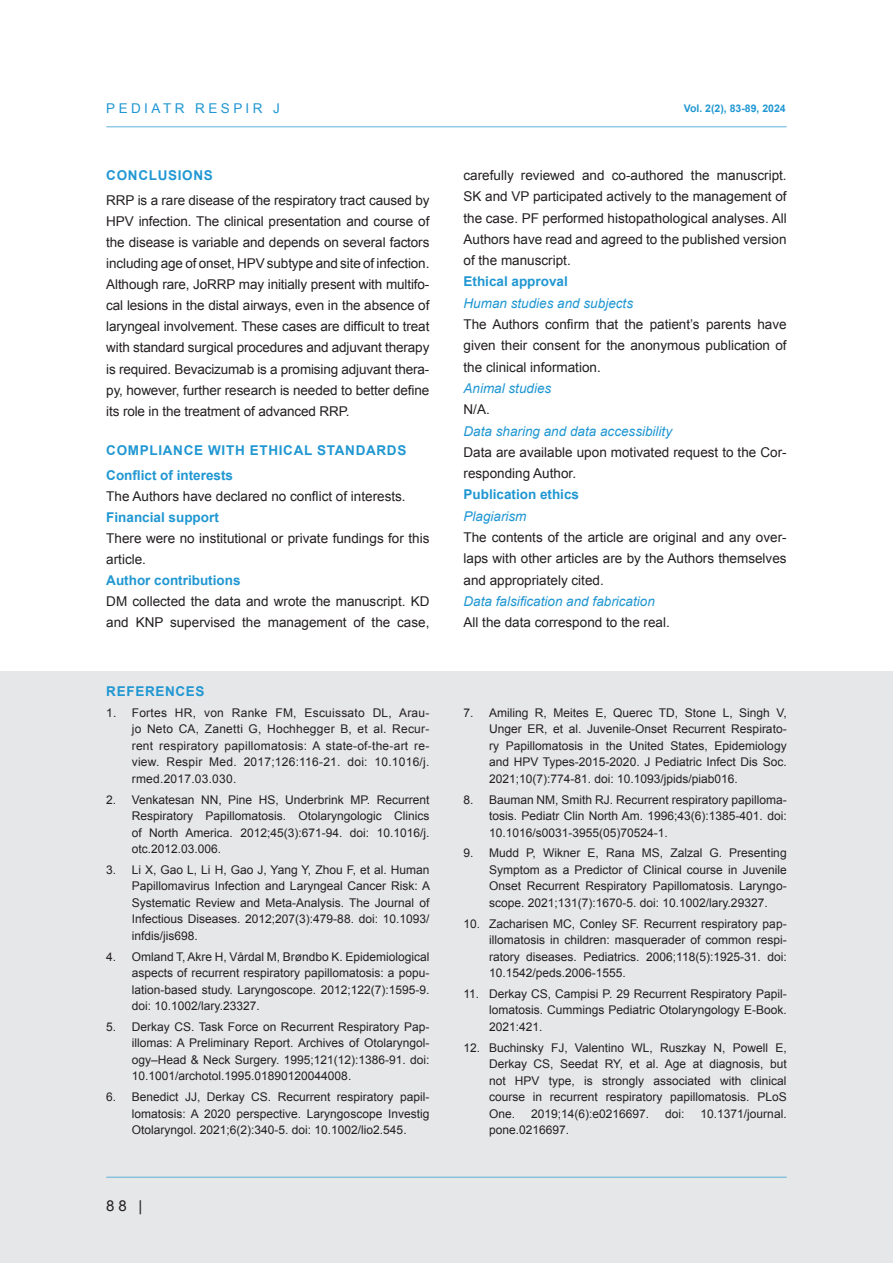
<style>
.page{position:relative;width:893px;height:1263px;background:#fff}
.page>*{position:absolute;margin:0;border:0;box-sizing:border-box;transform-origin:0 0}
.t1{font:15px "Arial";color:#231f20}
.t2{font:13.5px/21px "Arial";color:#231f20;text-align:justify}
.t3{font:italic 13.5px "Arial";color:#2097d2}
.t4{font:700 13.5px/25.3px "Arial";letter-spacing:.05em;color:#2097d2}
.t5{font:700 13.5px "Arial";color:#2097d2}
.t6{font:13.5px "Arial";letter-spacing:.26em;color:#2097d2}
.t7{font:12px/16.5px "Arial";color:#231f20;text-align:justify}
.t8{font:700 10.5px "Arial";color:#2097d2}
</style>
<div class="page">
<div style="left:0;top:672px;width:893px;height:591px;background:#e6e7e9"></div>
<hr style="left:892px;top:0;width:1px;height:1263px;background:#e6e7e9">
<hr style="left:106px;top:1177px;width:681px;height:1px;background:#60afdc">
<hr style="left:106px;top:126px;width:681px;height:1px;background:#60afdc">
<p class="t6" style="left:106px;top:99px;width:175px">PEDIATR RESPIR J</p>
<p class="t8" style="left:684px;top:101px;width:103px">Vol. 2(2), 83-89, 2024</p>
<p class="t4" style="left:106px;top:163px;width:108px">CONCLUSIONS</p>
<p class="t2" style="left:106px;top:190px;width:325px">RRP is a rare disease of the respiratory tract caused by HPV infection. The clinical presentation and course of the disease is variable and depends on several factors including age of onset, HPV subtype and site of infection.<br>Although rare, JoRRP may initially present with multifo&shy;cal lesions in the distal airways, even in the absence of laryngeal involvement. These cases are difficult to treat with standard surgical procedures and adjuvant therapy is required. Βevacizumab is a promising adjuvant thera&shy;py, however, further research is needed to better define its role in the treatment of advanced RRP.</p>
<p class="t4" style="left:106px;top:438px;width:302px">COMPLIANCE WITH ETHICAL STANDARDS<br>Conflict of interests</p>
<p class="t2" style="left:106px;top:486px;width:301px">The Authors have declared no conflict of interests.</p>
<p class="t5" style="left:106px;top:509px;width:114px">Financial support</p>
<p class="t2" style="left:106px;top:528px;width:325px">There were no institutional or private fundings for this article.</p>
<p class="t5" style="left:106px;top:572px;width:136px">Author contributions</p>
<p class="t2" style="left:106px;top:591px;width:325px">DM collected the data and wrote the manuscript. KD and KNP supervised the management of the case,</p>
<p class="t4" style="left:106px;top:679px;width:100px">REFERENCES</p>
<p class="t7" style="left:132px;top:704px;width:299px;text-indent:-26px">1. Fortes HR, von Ranke FM, Escuissato DL, Arau&shy;jo Neto CA, Zanetti G, Hochhegger B, et al. Recur&shy;rent respiratory papillomatosis: A state-of-the-art re&shy;view. Respir Med. 2017;126:116-21. doi: 10.1016/j. rmed.2017.03.030.</p>
<p class="t7" style="left:132px;top:791px;width:299px;text-indent:-26px">2. Venkatesan NN, Pine HS, Underbrink MP. Recurrent Respiratory Papillomatosis. Otolaryngologic Clinics of North America. 2012;45(3):671-94. doi: 10.1016/j. otc.2012.03.006.</p>
<p class="t7" style="left:132px;top:861px;width:300px;text-indent:-26px">3. Li X, Gao L, Li H, Gao J, Yang Y, Zhou F, et al. Human Papillomavirus Infection and Laryngeal Cancer Risk: A Systematic Review and Meta-Analysis. The Journal of Infectious Diseases. 2012;207(3):479-88. doi: 10.1093/ infdis/jis698.</p>
<p class="t7" style="left:132px;top:948px;width:299px;text-indent:-26px">4. Omland T, Akre H, Vårdal M, Brøndbo K. Epidemiological aspects of recurrent respiratory papillomatosis: a popu&shy;lation-based study. Laryngoscope. 2012;122(7):1595-9. doi: 10.1002/lary.23327.</p>
<p class="t7" style="left:132px;top:1018px;width:299px;text-indent:-26px">5. Derkay CS. Task Force on Recurrent Respiratory Pap&shy;illomas: A Preliminary Report. Archives of Otolaryngol&shy;ogy–Head &amp; Neck Surgery. 1995;121(12):1386-91. doi:<br>10.1001/archotol.1995.01890120044008.</p>
<p class="t7" style="left:132px;top:1089px;width:299px;text-indent:-26px">6. Benedict JJ, Derkay CS. Recurrent respiratory papil&shy;lomatosis: A 2020 perspective. Laryngoscope Investig Otolaryngol. 2021;6(2):340-5. doi: 10.1002/lio2.545.</p>
<p class="t1" style="left:106px;top:1196px;width:38px">8 8 |</p>
<p class="t2" style="left:463px;top:165px;width:325px">carefully reviewed and co-authored the manuscript.<br>SK and VP participated actively to the management of the case. PF performed histopathological analyses. All Authors have read and agreed to the published version of the manuscript.</p>
<p class="t5" style="left:463px;top:273px;width:106px">Ethical approval</p>
<p class="t3" style="left:463px;top:294px;width:171px">Human studies and subjects</p>
<p class="t2" style="left:463px;top:314px;width:325px">The Authors confirm that the patient’s parents have given their consent for the anonymous publication of the clinical information.</p>
<p class="t3" style="left:463px;top:379px;width:89px">Animal studies</p>
<p class="t2" style="left:463px;top:399px;width:28px">N/A.</p>
<p class="t3" style="left:463px;top:422px;width:210px">Data sharing and data accessibility</p>
<p class="t2" style="left:463px;top:442px;width:325px">Data are available upon motivated request to the Cor&shy;responding Author.</p>
<p class="t5" style="left:463px;top:486px;width:117px">Publication ethics</p>
<p class="t3" style="left:463px;top:507px;width:65px">Plagiarism</p>
<p class="t2" style="left:463px;top:527px;width:325px">The contents of the article are original and any over&shy;laps with other articles are by the Authors themselves and appropriately cited.</p>
<p class="t3" style="left:463px;top:592px;width:193px">Data falsification and fabrication</p>
<p class="t2" style="left:463px;top:612px;width:208px">All the data correspond to the real.</p>
<p class="t7" style="left:489px;top:704px;width:299px;text-indent:-26px">7. Amiling R, Meites E, Querec TD, Stone L, Singh V, Unger ER, et al. Juvenile-Onset Recurrent Respirato&shy;ry Papillomatosis in the United States, Epidemiology and HPV Types-2015-2020. J Pediatric Infect Dis Soc.<br>2021;10(7):774-81. doi: 10.1093/jpids/piab016.</p>
<p class="t7" style="left:489px;top:791px;width:299px;text-indent:-26px">8. Bauman NM, Smith RJ. Recurrent respiratory papilloma&shy;tosis. Pediatr Clin North Am. 1996;43(6):1385-401. doi:<br>10.1016/s0031-3955(05)70524-1.</p>
<p class="t7" style="left:489px;top:845px;width:299px;text-indent:-26px">9. Mudd P, Wikner E, Rana MS, Zalzal G. Presenting Symptom as a Predictor of Clinical course in Juvenile Onset Recurrent Respiratory Papillomatosis. Laryngo&shy;scope. 2021;131(7):1670-5. doi: 10.1002/lary.29327.</p>
<p class="t7" style="left:489px;top:915px;width:299px;text-indent:-26px">10. Zacharisen MC, Conley SF. Recurrent respiratory pap&shy;illomatosis in children: masquerader of common respi&shy;ratory diseases. Pediatrics. 2006;118(5):1925-31. doi:<br>10.1542/peds.2006-1555.</p>
<p class="t7" style="left:489px;top:985px;width:299px;text-indent:-26px">11. Derkay CS, Campisi P. 29 Recurrent Respiratory Papil&shy;lomatosis. Cummings Pediatric Otolaryngology E-Book.<br>2021:421.</p>
<p class="t7" style="left:489px;top:1039px;width:299px;text-indent:-26px">12. Buchinsky FJ, Valentino WL, Ruszkay N, Powell E, Derkay CS, Seedat RY, et al. Age at diagnosis, but not HPV type, is strongly associated with clinical course in recurrent respiratory papillomatosis. PLoS One.</p>
<p class="t7" style="left:531px;top:1105px;width:120px">2019;14(6):e0216697.</p>
<p class="t7" style="left:665px;top:1105px;width:21px">doi:</p>
<p class="t7" style="left:701px;top:1105px;width:88px">10.1371/journal.</p>
<p class="t7" style="left:489px;top:1122px;width:82px">pone.0216697.</p>
</div>
